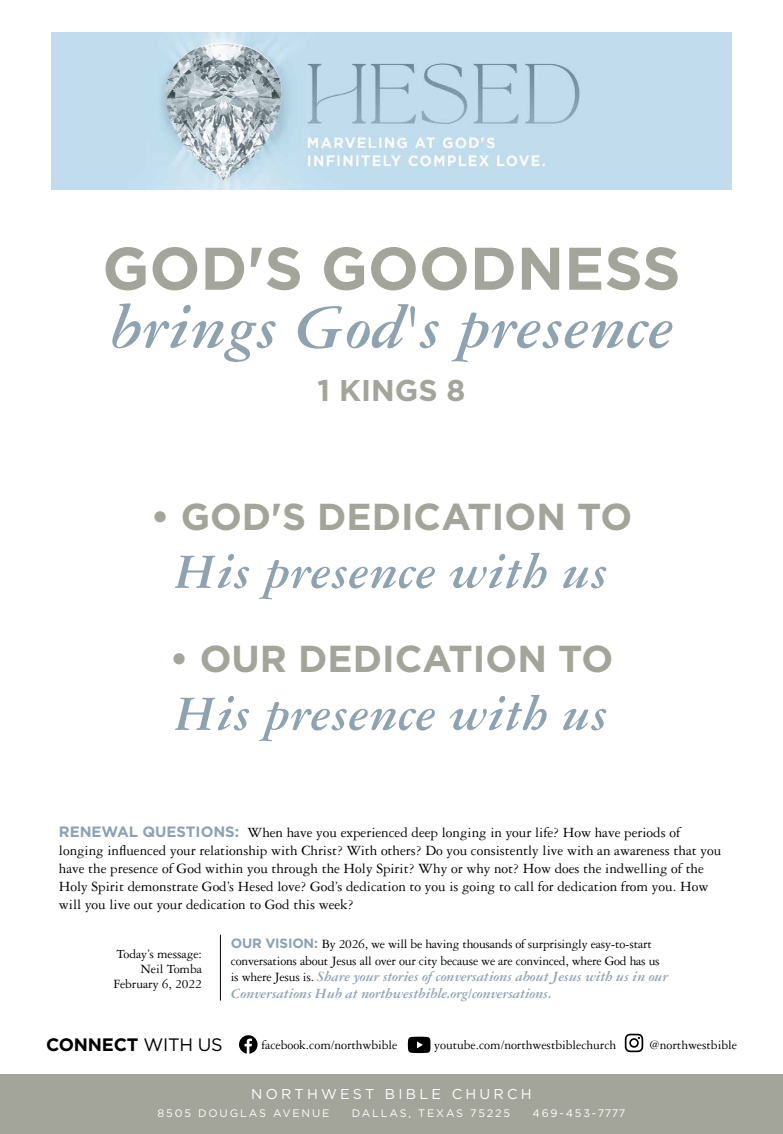
<style>
.page{position:relative;width:783px;height:1134px;background:#fff}
.page>*{position:absolute;margin:0;border:0;box-sizing:border-box;transform-origin:0 0}
.t1{font:italic 700 66px "Garamond Three";color:#8ea2b0}
.t2{font:700 60px "Gotham";color:#a3a59a}
.t3{font:italic 700 52.5px "Garamond Three";color:#8ea2b0}
.t4{font:700 37.5px "Gotham";color:#a3a59a}
.t5{font:700 30px "Gotham";color:#a3a59a}
.t6{font:700 18px "Gotham";letter-spacing:-.01em;color:#000}
.t7{font:15px/18px "Garamond Three";color:#000}
.t8{font:italic 700 15px/16.5px "Garamond Three";letter-spacing:-.015em;color:#8ea2b0}
.t9{font:14.25px "Gotham";letter-spacing:.225em;color:#fff}
.t10{font:13.5px/15px "Garamond Three";letter-spacing:-.015em;color:#000;text-align:right}
.t11{font:10.95px "Gotham";letter-spacing:.17em;color:#fff}
.s1{font-family:"Gotham";font-weight:700;color:#8ea2b0}
.s2{font-weight:400;font-style:normal;font-size:13.5px;color:#000}
.s3{font-weight:400}
</style>
<div class="page">
<hr style="left:220px;top:935px;width:1px;height:66px;background:#000">
<img style="left:51px;top:32px;width:681px;height:157px">
<svg style="left:408px;top:1037px;width:23px;height:16px"></svg>
<svg style="left:625px;top:1034px;width:18px;height:18px"></svg>
<svg style="left:239px;top:1035px;width:19px;height:19px"></svg>
<div style="left:0;top:1074px;width:783px;height:60px;background:#a3a59a"></div>
<h2 class="t2" style="left:102px;top:229px;width:580px">GOD'S GOODNESS</h2>
<h1 class="t1" style="left:109px;top:291px;width:566px">brings God's presence</h1>
<h3 class="t5" style="left:318px;top:371px;width:149px">1 KINGS 8</h3>
<h3 class="t4" style="left:151px;top:492px;width:483px">• GOD'S DEDICATION TO</h3>
<h3 class="t3" style="left:175px;top:543px;width:435px">His presence with us</h3>
<h3 class="t4" style="left:170px;top:634px;width:445px">• OUR DEDICATION TO</h3>
<h3 class="t3" style="left:175px;top:685px;width:435px">His presence with us</h3>
<p class="t7" style="left:59px;top:824px;width:664px"><span class="s1">RENEWAL QUESTIONS:</span> When have you experienced deep longing in your life? How have periods of longing influenced your relationship with Christ? With others? Do you consistently live with an awareness that you have the presence of God within you through the Holy Spirit? Why or why not? How does the indwelling of the Holy Spirit demonstrate God’s Hesed love? God’s dedication to you is going to call for dedication from you. How will you live out your dedication to God this week?</p>
<p class="t10" style="left:113px;top:946px;width:90px">Today’s message:<br>Neil Tomba<br>February 6, 2022</p>
<p class="t10" style="left:231px;top:936px;width:430px;line-height:16.5px;text-align:left"><span class="s1">OUR VISION:</span> By 2026, we will be having thousands of surprisingly easy-to-start conversations about Jesus all over our city because we are convinced, where God has us</p>
<p class="t8" style="left:231px;top:968px;width:439px"><span class="s2">is where Jesus is.</span> Share your stories of conversations about Jesus with us in our<br>Conversations Hub at northwestbible.org/conversations.</p>
<p class="t6" style="left:46px;top:1033px;width:178px">CONNECT <span class="s3">WITH US</span></p>
<p class="t10" style="left:262px;top:1038px;width:138px">facebook.com/northwbible</p>
<p class="t10" style="left:434px;top:1038px;width:184px">youtube.com/northwestbiblechurch</p>
<p class="t10" style="left:649px;top:1038px;width:89px">@northwestbible</p>
<p class="t9" style="left:251px;top:1085px;width:282px">NORTHWEST BIBLE CHURCH</p>
<p class="t11" style="left:158px;top:1106px;width:173px">8505 DOUGLAS AVENUE</p>
<p class="t11" style="left:352px;top:1106px;width:160px">DALLAS, TEXAS 75225</p>
<p class="t11" style="left:533px;top:1106px;width:94px">469-453-7777</p>
</div>
